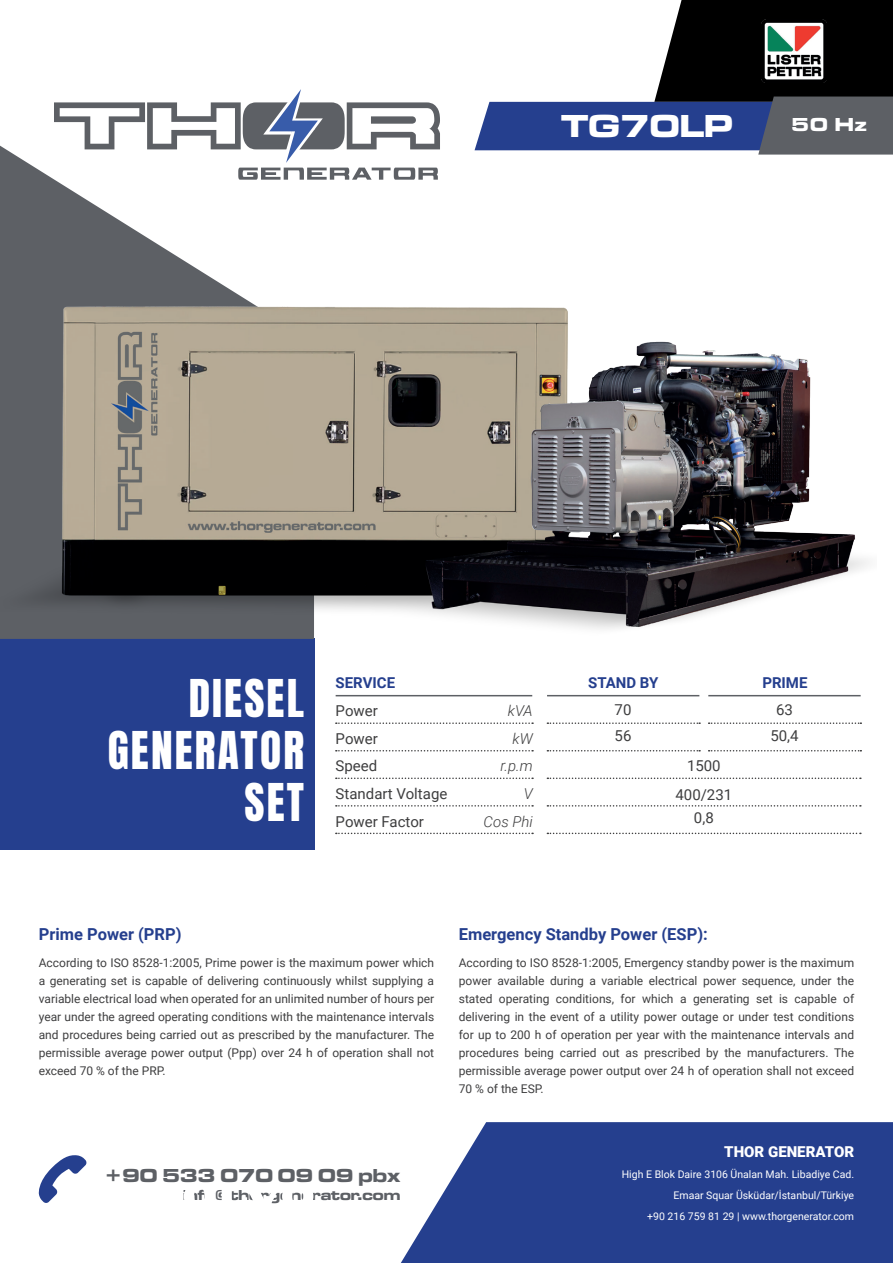
<style>
.page{position:relative;width:893px;height:1263px;background:#fff}
.page>*{position:absolute;margin:0;border:0;box-sizing:border-box;transform-origin:0 0}
.t1{font:43.5px/52.2px "Anton";letter-spacing:.05em;color:#fff;text-align:right}
.t2{font:33px "Microgramma D Bold Exte";color:#fff}
.t3{font:19.5px "Microgramma D Bold Exte";color:#5d6065}
.t4{font:19.5px "Microgramma D Bold Exte";color:#fff}
.t5{font:700 16.5px "Roboto";color:#253f8e}
.t6{font:15px/27.8px "Roboto";color:#3e3e3f}
.t7{font:15px "Microgramma D Bold Exte";color:#5d6065}
.t8{font:700 15px "Roboto";color:#253f8e}
.t9{font:italic 300 15px/27.8px "Roboto";color:#3e3e3f;text-align:right}
.t10{font:900 15px "Roboto";color:#fff}
.t11{font:12px/18px "Roboto";color:#3e3e3f;text-align:justify}
.t12{font:10.5px/21px "Roboto";color:#fff;text-align:right}
</style>
<div class="page">
<div style="left:0;top:638px;width:314px;height:211px;background:#253f8e"></div>
<svg style="left:54px;top:89px;width:386px;height:91px"></svg>
<svg style="left:475px;top:0;width:418px;height:155px"></svg>
<svg style="left:0;top:146px;width:314px;height:119px"></svg>
<hr style="left:336px;top:695px;width:196px;height:1px;background:#5d6065">
<svg style="left:336px;top:722px;width:197px;height:2px"></svg>
<svg style="left:336px;top:750px;width:197px;height:1px"></svg>
<svg style="left:336px;top:777px;width:197px;height:2px"></svg>
<svg style="left:336px;top:805px;width:197px;height:1px"></svg>
<svg style="left:336px;top:833px;width:197px;height:1px"></svg>
<hr style="left:547px;top:695px;width:152px;height:1px;background:#5d6065">
<svg style="left:547px;top:722px;width:153px;height:2px"></svg>
<svg style="left:547px;top:750px;width:153px;height:1px"></svg>
<svg style="left:547px;top:777px;width:314px;height:2px"></svg>
<svg style="left:547px;top:805px;width:314px;height:1px"></svg>
<svg style="left:547px;top:833px;width:314px;height:1px"></svg>
<hr style="left:708px;top:695px;width:153px;height:1px;background:#5d6065">
<svg style="left:709px;top:722px;width:152px;height:2px"></svg>
<svg style="left:709px;top:750px;width:152px;height:1px"></svg>
<svg style="left:401px;top:1122px;width:492px;height:141px;background:#384f97"></svg>
<svg style="left:38px;top:1155px;width:49px;height:48px"></svg>
<img style="left:0;top:265px;width:869px;height:384px">
<img style="left:761px;top:19px;width:65px;height:63px">
<h2 class="t2" style="left:562px;top:104px;width:173px">TG70LP</h2>
<h3 class="t4" style="left:792px;top:112px;width:77px">50 Hz</h3>
<h1 class="t1" style="left:108px;top:675px;width:198px">DIESEL<br>GENERATOR<br>SET</h1>
<p class="t8" style="left:336px;top:672px;width:61px">SERVICE</p>
<p class="t6" style="left:336px;top:696px;width:113px">Power<br>Power<br>Speed<br>Standart Voltage<br>Power Factor</p>
<p class="t6" style="left:615px;top:696px;width:18px;line-height:26.1px">70<br>56</p>
<p class="t8" style="left:588px;top:672px;width:72px">STAND BY</p>
<p class="t8" style="left:762px;top:672px;width:47px">PRIME</p>
<p class="t9" style="left:484px;top:696px;width:51px">kVA<br>kW r.p.m<br>V<br>Cos Phi</p>
<p class="t6" style="left:770px;top:696px;width:30px;line-height:26.1px;text-align:center">63<br>50,4</p>
<p class="t6" style="left:675px;top:751px;width:58px;line-height:28.2px;text-align:center">1500<br>400/231</p>
<p class="t6" style="left:694px;top:803px;width:21px">0,8</p>
<h3 class="t5" style="left:39px;top:922px;width:144px">Prime Power (PRP)</h3>
<h3 class="t5" style="left:459px;top:922px;width:251px">Emergency Standby Power (ESP):</h3>
<p class="t11" style="left:39px;top:953px;width:397px">According to ISO 8528-1:2005, Prime power is the maximum power which a generating set is capable of delivering continuously whilst supplying a variable electrical load when operated for an unlimited number of hours per year under the agreed operating conditions with the maintenance intervals and procedures being carried out as prescribed by the manufacturer. The permissible average power output (Ppp) over 24 h of operation shall not exceed 70 % of the PRP.</p>
<p class="t11" style="left:459px;top:953px;width:397px">According to ISO 8528-1:2005, Emergency standby power is the maximum power available during a variable electrical power sequence, under the stated operating conditions, for which a generating set is capable of delivering in the event of a utility power outage or under test conditions for up to 200 h of operation per year with the maintenance intervals and procedures being carried out as prescribed by the manufacturers. The permissible average power output over 24 h of operation shall not exceed 70 % of the ESP.</p>
<h3 class="t3" style="left:105px;top:1162px;width:297px">+90 533 070 09 09 pbx</h3>
<p class="t7" style="left:180px;top:1185px;width:222px">İinfo@thorgenerator.com</p>
<p class="t10" style="left:724px;top:1141px;width:131px">THOR GENERATOR</p>
<p class="t12" style="left:622px;top:1164px;width:234px">High E Blok Daire 3106 Ünalan Mah. Libadiye Cad.<br>Emaar Squar Üsküdar/İstanbul/Türkiye<br>+90 216 759 81 29 | www.thorgenerator.com</p>
</div>
